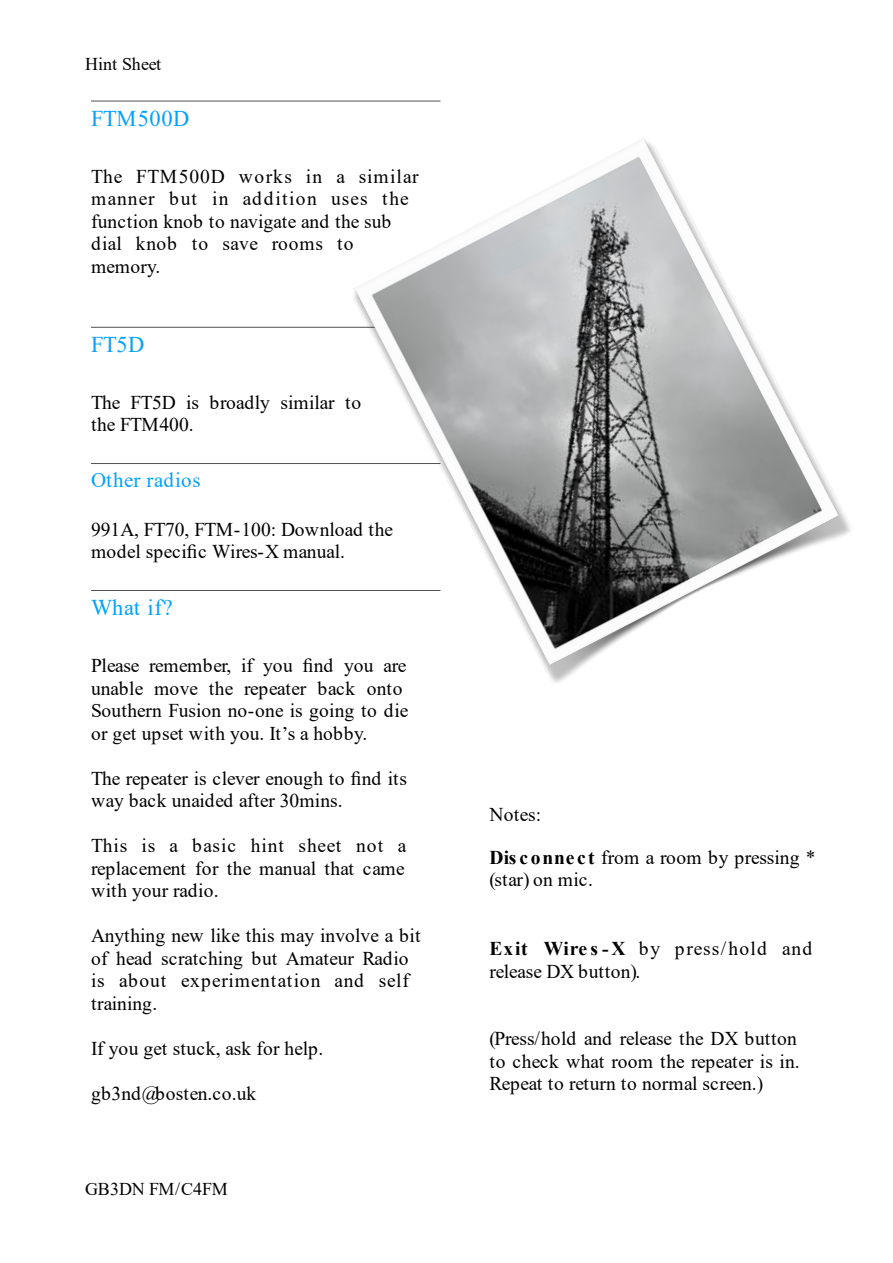
<style>
.page{position:relative;width:893px;height:1263px;background:#fff}
.page>*{position:absolute;margin:0;border:0;box-sizing:border-box;transform-origin:0 0}
.t1{font:22.5px "Times New Roman";letter-spacing:.02em;color:#00a2ff}
.t2{font:21px "Times New Roman";letter-spacing:.02em;color:#00a2ff}
.t3{font:19.5px/22.5px "Times New Roman";color:#000}
.t4{font:19.5px/22.5px "Times New Roman";letter-spacing:.04em;color:#000}
.t5{font:18px "Times New Roman";color:#000}
.s1{font-weight:700}
</style>
<div class="page">
<hr style="left:91px;top:101px;width:349px;height:1px;background:#515151">
<hr style="left:91px;top:327px;width:349px;height:1px;background:#515151">
<hr style="left:91px;top:463px;width:349px;height:1px;background:#515151">
<hr style="left:91px;top:590px;width:349px;height:1px;background:#515151">
<img style="left:349px;top:138px;width:502px;height:545px">
<p class="t5" style="left:85px;top:57px;width:78px">Hint Sheet</p>
<p class="t1" style="left:91px;top:110px;width:100px">FTM500D</p>
<p class="t4" style="left:91px;top:167px;width:329px">The FTM500D works in a similar manner but in addition uses the function knob to navigate and the sub dial knob to save rooms to memory.</p>
<p class="t1" style="left:91px;top:337px;width:55px">FT5D</p>
<p class="t3" style="left:91px;top:393px;width:272px">The FT5D is broadly similar to the FTM400.</p>
<p class="t2" style="left:91px;top:473px;width:111px">Other radios</p>
<p class="t3" style="left:91px;top:520px;width:304px">991A, FT70, FTM-100: Download the model specific Wires-X manual.</p>
<p class="t1" style="left:91px;top:600px;width:83px">What if?</p>
<p class="t3" style="left:91px;top:656px;width:319px">Please remember, if you find you are unable move the repeater back onto Southern Fusion no-one is going to die or get upset with you. It’s a hobby.</p>
<p class="t3" style="left:91px;top:769px;width:317px">The repeater is clever enough to find its way back unaided after 30mins.</p>
<p class="t3" style="left:91px;top:836px;width:317px;text-align:justify">This is a basic hint sheet not a replacement for the manual that came with your radio.</p>
<p class="t3" style="left:91px;top:926px;width:331px">Anything new like this may involve a bit of head scratching but Amateur Radio is about experimentation and self training.</p>
<p class="t3" style="left:91px;top:1039px;width:234px">If you get stuck, ask for help.</p>
<p class="t3" style="left:91px;top:1084px;width:167px">gb3nd@bosten.co.uk</p>
<p class="t5" style="left:85px;top:1183px;width:144px">GB3DN FM/C4FM</p>
<p class="t3" style="left:490px;top:805px;width:53px">Notes:</p>
<p class="t3" style="left:490px;top:848px;width:327px"><span class="s1">Dis c onne c t</span> from a room by pressing * (star) on mic.</p>
<p class="t4" style="left:490px;top:939px;width:324px"><span class="s1">Exit Wire s -X</span> by press/hold and release DX button).</p>
<p class="t3" style="left:490px;top:1029px;width:312px">(Press/hold and release the DX button to check what room the repeater is in.<br>Repeat to return to normal screen.)</p>
</div>
